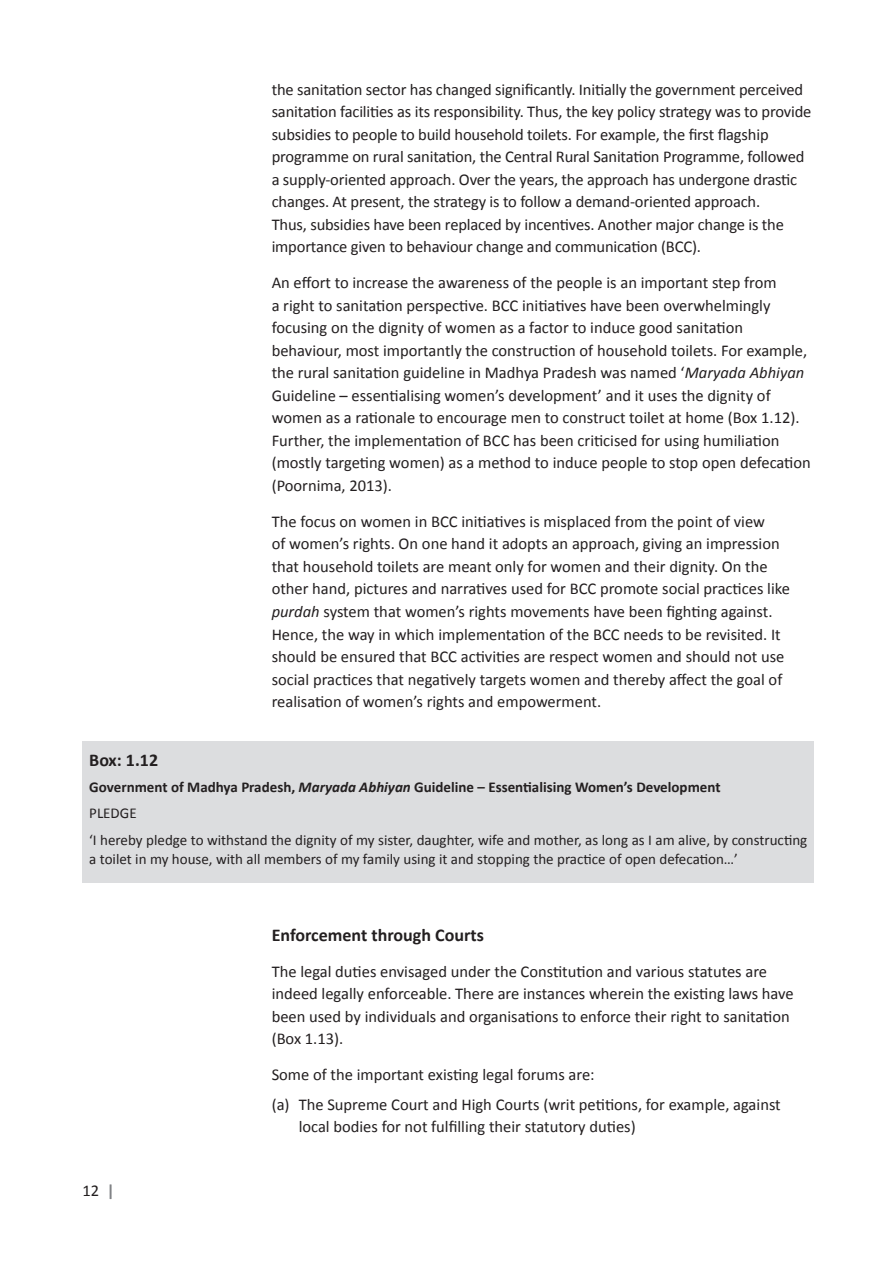
<style>
.page{position:relative;width:891px;height:1263px;background:#fff}
.page>*{position:absolute;margin:0;border:0;box-sizing:border-box;transform-origin:0 0}
.Heading_2{font:700 18px "Calibri";color:#231f20}
.List_Paragraph{font:16.5px/22.5px "Calibri";color:#231f20}
.t1{font:15px/19.5px "Calibri";color:#231f20}
.t2{font:700 15px "Calibri";color:#231f20}
.s1{font-style:italic}
.s2{font-weight:700;color:#808285}
</style>
<div class="page">
<div style="left:82px;top:741px;width:731px;height:142px;background:#dcdddf"></div>
<p class="List_Paragraph" style="left:271px;top:78px;width:541px">the sanitation sector has changed significantly. Initially the government perceived sanitation facilities as its responsibility. Thus, the key policy strategy was to provide subsidies to people to build household toilets. For example, the first flagship programme on rural sanitation, the Central Rural Sanitation Programme, followed a supply-oriented approach. Over the years, the approach has undergone drastic changes. At present, the strategy is to follow a demand-oriented approach.<br>Thus, subsidies have been replaced by incentives. Another major change is the importance given to behaviour change and communication (BCC).</p>
<p class="List_Paragraph" style="left:271px;top:272px;width:540px">An effort to increase the awareness of the people is an important step from<br>a right to sanitation perspective. BCC initiatives have been overwhelmingly focusing on the dignity of women as a factor to induce good sanitation behaviour, most importantly the construction of household toilets. For example, the rural sanitation guideline in Madhya Pradesh was named ‘<span class="s1">Maryada Abhiyan </span>Guideline – essentialising women’s development’ and it uses the dignity of women as a rationale to encourage men to construct toilet at home (Box 1.12).<br>Further, the implementation of BCC has been criticised for using humiliation (mostly targeting women) as a method to induce people to stop open defecation (Poornima, 2013).</p>
<p class="List_Paragraph" style="left:271px;top:510px;width:519px">The focus on women in BCC initiatives is misplaced from the point of view<br>of women’s rights. On one hand it adopts an approach, giving an impression that household toilets are meant only for women and their dignity. On the other hand, pictures and narratives used for BCC promote social practices like <span class="s1">purdah</span> system that women’s rights movements have been fighting against.<br>Hence, the way in which implementation of the BCC needs to be revisited. It should be ensured that BCC activities are respect women and should not use social practices that negatively targets women and thereby affect the goal of realisation of women’s rights and empowerment.</p>
<p class="Heading_2" style="left:89px;top:748px;width:70px">Box: 1.12</p>
<p class="t2" style="left:89px;top:777px;width:632px">Government of Madhya Pradesh, <span class="s1">Maryada Abhiyan</span> Guideline – Essentialising Women’s Development</p>
<p class="t1" style="left:89px;top:804px;width:49px">PLEDGE</p>
<p class="t1" style="left:89px;top:830px;width:719px">‘I hereby pledge to withstand the dignity of my sister, daughter, wife and mother, as long as I am alive, by constructing a toilet in my house, with all members of my family using it and stopping the practice of open defecation…’</p>
<p class="List_Paragraph" style="left:82px;top:1179px;width:34px">12 <span class="s2">|</span></p>
<p class="Heading_2" style="left:271px;top:923px;width:214px">Enforcement through Courts</p>
<p class="List_Paragraph" style="left:271px;top:960px;width:523px">The legal duties envisaged under the Constitution and various statutes are indeed legally enforceable. There are instances wherein the existing laws have been used by individuals and organisations to enforce their right to sanitation (Box 1.13).</p>
<p class="List_Paragraph" style="left:271px;top:1064px;width:324px">Some of the important existing legal forums are:</p>
<p class="List_Paragraph" style="left:298px;top:1093px;width:483px;text-indent:-27px">(a) The Supreme Court and High Courts (writ petitions, for example, against local bodies for not fulfilling their statutory duties)</p>
</div>
